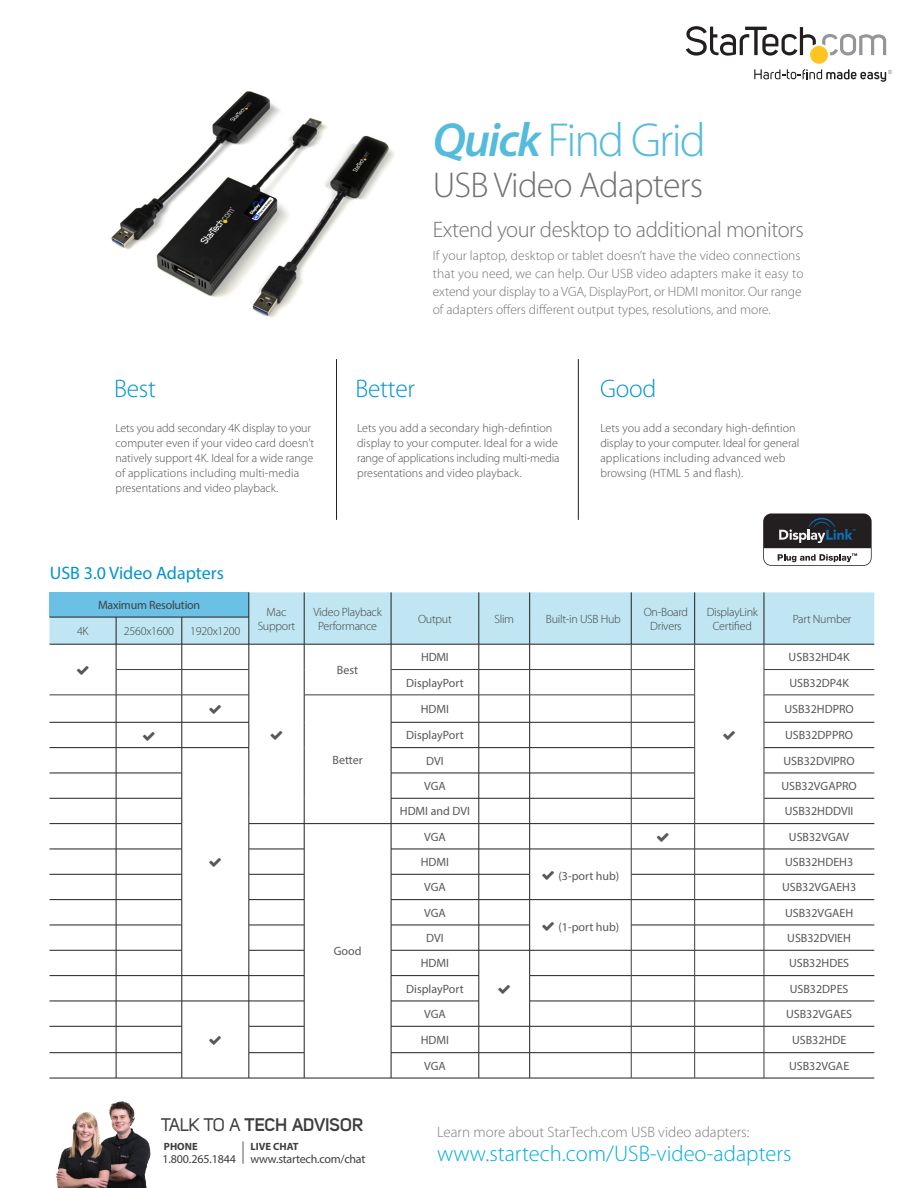
<style>
.page{position:relative;width:918px;height:1188px;background:#fff}
.page>*{position:absolute;margin:0;border:0;box-sizing:border-box;transform-origin:0 0}
.II_MAIN_HEADER{font:300 48px "Myriad Pro";letter-spacing:-.04em;color:#54bbdd}
.II_MAIN_HEADER-2{font:300 36px "Myriad Pro";letter-spacing:-.02em;color:#717275}
.t1{font:300 25.5px "Myriad Pro";letter-spacing:-.01em;color:#0094d1}
.II_MAIN_HEADER-3{font:300 22.5px "Myriad Pro";letter-spacing:-.02em;color:#717275}
.t2{font:300 22.5px "Myriad Pro";color:#00addd}
.t3{font:18px "Myriad Pro";color:#0094d1}
.t4{font:700 18px "Uni Sans Semi";letter-spacing:-.01em;color:#3e3e3f}
.t5{font:300 15px "Myriad Pro";color:#7a7c7f}
.II_MAIN_HEADER-4{font:300 13.5px/18px "Myriad Pro";color:#717275}
.t6{font:300 12px/15px "Myriad Pro";letter-spacing:.005em;color:#4b4c4d}
.t7{font:12px "Myriad Pro";color:#57585a}
.t8{font:300 12px/14.4px "Myriad Pro";letter-spacing:-.02em;color:#414243;text-align:center}
.t9{font:12px "Myriad Pro";letter-spacing:-.02em;color:#3e3e3f}
.t10{font:12px "Myriad Pro";letter-spacing:-.02em;color:#414243}
.t11{font:700 10.5px "Myriad Pro";color:#3e3e3f}
.s1{font-weight:600;font-style:italic}
.s2{font-family:"Uni Sans Regular";font-weight:400}
</style>
<div class="page">
<img style="left:109px;top:1101px;width:14px;height:14px">
<svg style="left:243px;top:1142px;width:1px;height:22px"></svg>
<svg style="left:754px;top:69px;width:138px;height:13px"></svg>
<svg style="left:686px;top:26px;width:130px;height:30px"></svg>
<svg style="left:822px;top:34px;width:64px;height:22px"></svg>
<div style="left:810px;top:46px;width:18px;height:17px;background:#fec422;border:1px solid #fec422;border-radius:50%"></div>
<img style="left:111px;top:91px;width:284px;height:227px">
<hr style="left:50px;top:1078px;width:66px;height:1px;background:#231f20">
<hr style="left:116px;top:1078px;width:66px;height:1px;background:#231f20">
<hr style="left:182px;top:1078px;width:67px;height:1px;background:#231f20">
<hr style="left:249px;top:1078px;width:55px;height:1px;background:#231f20">
<hr style="left:304px;top:1078px;width:87px;height:1px;background:#231f20">
<hr style="left:391px;top:1078px;width:88px;height:1px;background:#231f20">
<hr style="left:479px;top:1078px;width:51px;height:1px;background:#231f20">
<hr style="left:530px;top:1078px;width:101px;height:1px;background:#231f20">
<hr style="left:631px;top:1078px;width:64px;height:1px;background:#231f20">
<hr style="left:695px;top:1078px;width:69px;height:1px;background:#231f20">
<hr style="left:764px;top:1078px;width:110px;height:1px;background:#231f20">
<hr style="left:336px;top:359px;width:1px;height:161px;background:#231f20">
<hr style="left:578px;top:359px;width:1px;height:161px;background:#231f20">
<div style="left:763px;top:513px;width:109px;height:53px;background:#231f20;border-radius:8px"></div>
<svg style="left:764px;top:518px;width:107px;height:47px"></svg>
<svg style="left:50px;top:592px;width:824px;height:486px"></svg>
<p class="II_MAIN_HEADER" style="left:433px;top:112px;width:275px"><span class="s1">Quick</span> Find Grid</p>
<p class="II_MAIN_HEADER-2" style="left:433px;top:163px;width:272px">USB Video Adapters</p>
<p class="II_MAIN_HEADER-3" style="left:433px;top:216px;width:373px">Extend your desktop to additional monitors</p>
<p class="t1" style="left:114px;top:373px;width:43px">Best</p>
<p class="t6" style="left:116px;top:421px;width:200px">Lets you add secondary 4K display to your computer even if your video card doesn’t natively support 4K. Ideal for a wide range of applications including multi-media presentations and video playback.</p>
<p class="t3" style="left:50px;top:562px;width:176px">USB 3.0 Video Adapters</p>
<p class="II_MAIN_HEADER-4" style="left:433px;top:246px;width:372px">If your laptop, desktop or tablet doesn’t have the video connections that you need, we can help. Our USB video adapters make it easy to extend your display to a VGA, DisplayPort, or HDMI monitor. Our range of adapters offers different output types, resolutions, and more.</p>
<p class="t1" style="left:355px;top:373px;width:61px">Better</p>
<p class="t6" style="left:357px;top:421px;width:204px">Lets you add a secondary high-defintion display to your computer. Ideal for a wide range of applications including multi-media presentations and video playback.</p>
<p class="t1" style="left:600px;top:373px;width:58px">Good</p>
<p class="t6" style="left:600px;top:421px;width:201px">Lets you add a secondary high-defintion display to your computer. Ideal for general applications including advanced web browsing (HTML 5 and flash).</p>
<p class="t10" style="left:98px;top:598px;width:104px">Maximum Resolution</p>
<p class="t8" style="left:77px;top:624px;width:13px">4K</p>
<p class="t8" style="left:124px;top:624px;width:52px">2560x1600</p>
<p class="t8" style="left:190px;top:624px;width:52px">1920x1200</p>
<p class="t8" style="left:267px;top:604px;width:21px">Mac</p>
<p class="t8" style="left:258px;top:619px;width:39px">Support</p>
<p class="t8" style="left:313px;top:604px;width:70px">Video Playback<br>Performance</p>
<p class="t8" style="left:418px;top:611px;width:35px">Output</p>
<p class="t8" style="left:494px;top:611px;width:21px">Slim</p>
<p class="t8" style="left:546px;top:611px;width:76px">Built-in USB Hub</p>
<p class="t8" style="left:644px;top:604px;width:46px">On-Board</p>
<p class="t8" style="left:650px;top:619px;width:33px">Drivers</p>
<p class="t8" style="left:707px;top:604px;width:53px">DisplayLink</p>
<p class="t8" style="left:713px;top:619px;width:41px">Certified</p>
<p class="t8" style="left:793px;top:611px;width:60px">Part Number</p>
<p class="t7" style="left:337px;top:663px;width:23px">Best</p>
<p class="t7" style="left:332px;top:752px;width:32px">Better</p>
<p class="t7" style="left:334px;top:944px;width:29px">Good</p>
<p class="t7" style="left:421px;top:650px;width:29px">HDMI</p>
<p class="t7" style="left:789px;top:650px;width:62px">USB32HD4K</p>
<p class="t7" style="left:406px;top:675px;width:59px">DisplayPort</p>
<p class="t7" style="left:789px;top:675px;width:61px">USB32DP4K</p>
<p class="t7" style="left:421px;top:702px;width:30px">HDMI</p>
<p class="t7" style="left:784px;top:702px;width:71px">USB32HDPRO</p>
<p class="t7" style="left:406px;top:728px;width:59px">DisplayPort</p>
<p class="t7" style="left:785px;top:728px;width:70px">USB32DPPRO</p>
<p class="t7" style="left:426px;top:753px;width:19px">DVI</p>
<p class="t7" style="left:784px;top:753px;width:73px">USB32DVIPRO</p>
<p class="t7" style="left:424px;top:779px;width:23px">VGA</p>
<p class="t7" style="left:781px;top:779px;width:77px">USB32VGAPRO</p>
<p class="t7" style="left:400px;top:804px;width:72px">HDMI and DVI</p>
<p class="t7" style="left:785px;top:804px;width:70px">USB32HDDVII</p>
<p class="t7" style="left:424px;top:829px;width:23px">VGA</p>
<p class="t7" style="left:789px;top:829px;width:62px">USB32VGAV</p>
<p class="t7" style="left:421px;top:855px;width:30px">HDMI</p>
<p class="t7" style="left:558px;top:869px;width:62px">(3-port hub)</p>
<p class="t7" style="left:785px;top:855px;width:70px">USB32HDEH3</p>
<p class="t7" style="left:424px;top:880px;width:23px">VGA</p>
<p class="t7" style="left:782px;top:880px;width:76px">USB32VGAEH3</p>
<p class="t7" style="left:424px;top:905px;width:23px">VGA</p>
<p class="t7" style="left:558px;top:919px;width:62px">(1-port hub)</p>
<p class="t7" style="left:785px;top:905px;width:70px">USB32VGAEH</p>
<p class="t7" style="left:426px;top:931px;width:19px">DVI</p>
<p class="t7" style="left:787px;top:931px;width:65px">USB32DVIEH</p>
<p class="t7" style="left:421px;top:956px;width:30px">HDMI</p>
<p class="t7" style="left:789px;top:956px;width:62px">USB32HDES</p>
<p class="t7" style="left:406px;top:981px;width:59px">DisplayPort</p>
<p class="t7" style="left:790px;top:981px;width:60px">USB32DPES</p>
<p class="t7" style="left:424px;top:1007px;width:23px">VGA</p>
<p class="t7" style="left:786px;top:1007px;width:68px">USB32VGAES</p>
<p class="t7" style="left:421px;top:1033px;width:30px">HDMI</p>
<p class="t7" style="left:792px;top:1033px;width:56px">USB32HDE</p>
<p class="t7" style="left:424px;top:1058px;width:23px">VGA</p>
<p class="t7" style="left:789px;top:1058px;width:62px">USB32VGAE</p>
<p class="t4" style="left:161px;top:1114px;width:204px"><span class="s2">TALK TO A</span> TECH ADVISOR</p>
<p class="t9" style="left:162px;top:1151px;width:75px">1.800.265.1844</p>
<p class="t9" style="left:251px;top:1151px;width:116px">www.startech.com/chat</p>
<p class="t11" style="left:164px;top:1140px;width:35px">PHONE</p>
<p class="t11" style="left:251px;top:1140px;width:50px">LIVE CHAT</p>
<p class="t5" style="left:437px;top:1123px;width:314px">Learn more about StarTech.com USB video adapters:</p>
<p class="t2" style="left:437px;top:1140px;width:356px">www.startech.com/USB-video-adapters</p>
</div>
